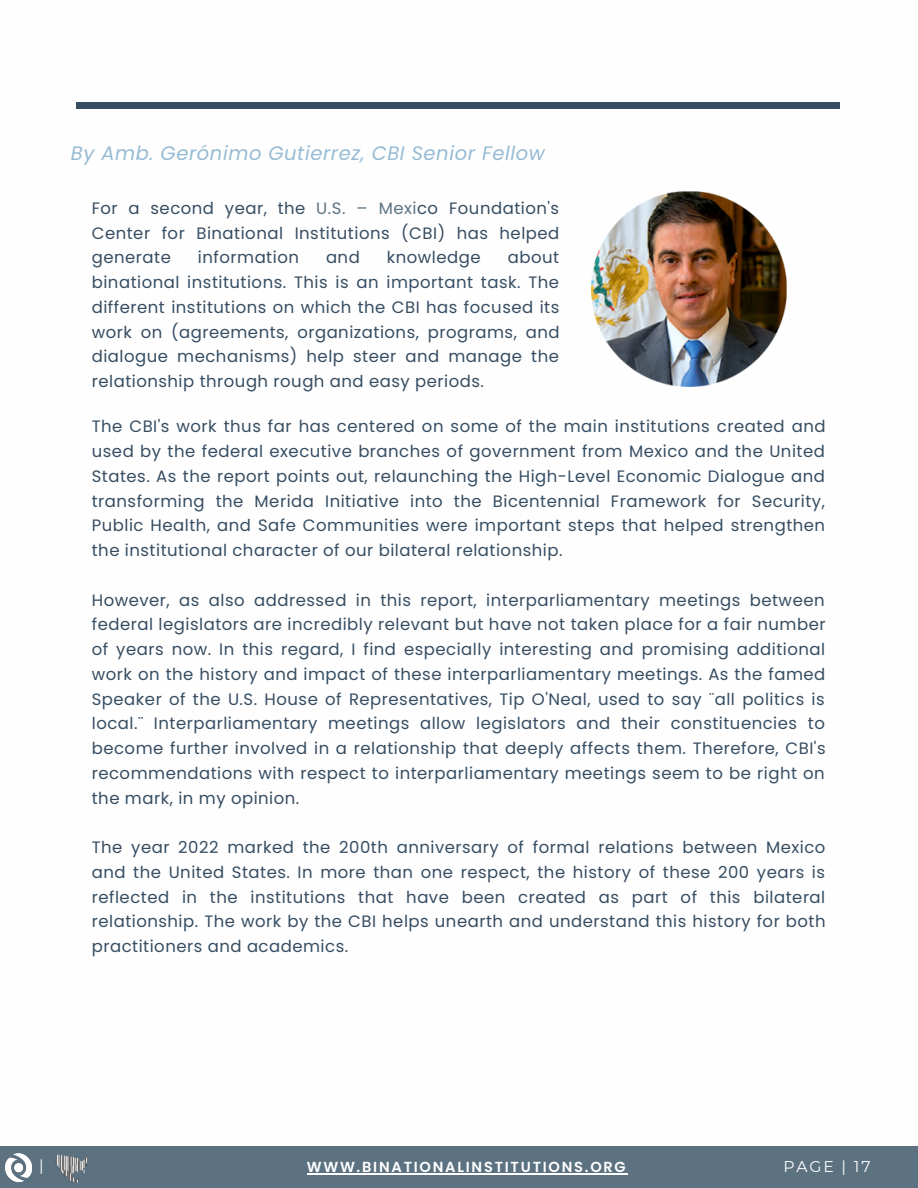
<style>
.page{position:relative;width:918px;height:1188px;background:#fff}
.page>*{position:absolute;margin:0;border:0;box-sizing:border-box;transform-origin:0 0}
.t1{font:italic 19.5px "Poppins";letter-spacing:.03em;color:#96bbd4}
.t2{font:16.5px/24.8px "Poppins";letter-spacing:.03em;color:#364d62;text-align:justify}
.t3{font:15.6px "Montserrat";letter-spacing:.12em;color:#fff}
.t4{font:600 14.55px "Poppins";letter-spacing:.12em;color:#fff}
.s1{color:#5c7281}
</style>
<div class="page">
<div style="left:0;top:1147px;width:918px;height:41px;background:#5c7281"></div>
<img style="left:587px;top:187px;width:203px;height:203px;border-radius:50%">
<img style="left:5px;top:1153px;width:28px;height:30px">
<img style="left:53px;top:1146px;width:36px;height:37px">
<hr style="left:307px;top:1173px;width:321px;height:1px;background:#fff">
<div style="left:76px;top:102px;width:764px;height:6px;background:#364d62"></div>
<p class="t1" style="left:71px;top:139px;width:476px">By Amb. Gerónimo Gutierrez, CBI Senior Fellow</p>
<p class="t2" style="left:92px;top:196px;width:469px">For a second year, the <span class="s1">U.S. – Mexi</span>co Foundation's Center for Binational Institutions (CBI) has helped generate</p>
<p class="t2" style="left:198px;top:245px;width:102px">information</p>
<p class="t2" style="left:326px;top:245px;width:35px">and</p>
<p class="t2" style="left:387px;top:245px;width:95px">knowledge</p>
<p class="t2" style="left:92px;top:245px;width:469px;text-indent:416px">about binational institutions. This is an important task. The different institutions on which the CBI has focused its work on (agreements, organizations, programs, and dialogue mechanisms) help steer and manage the relationship through rough and easy periods.</p>
<p class="t2" style="left:92px;top:414px;width:735px">The CBI's work thus far has centered on some of the main institutions created and used by the federal executive branches of government from Mexico and the United States. As the report points out, relaunching the High-Level Economic Dialogue and transforming the Merida Initiative into the Bicentennial Framework for Security, Public Health, and Safe Communities were important steps that helped strengthen the institutional character of our bilateral relationship.</p>
<p class="t2" style="left:92px;top:587px;width:735px">However, as also addressed in this report, interparliamentary meetings between federal legislators are incredibly relevant but have not taken place for a fair number of years now. In this regard, I find especially interesting and promising additional work on the history and impact of these interparliamentary meetings. As the famed Speaker of the U.S. House of Representatives, Tip O'Neal, used to say ¨all politics is local.¨ Interparliamentary meetings allow legislators and their constituencies to become further involved in a relationship that deeply affects them. Therefore, CBI's recommendations with respect to interparliamentary meetings seem to be right on the mark, in my opinion.</p>
<p class="t2" style="left:92px;top:835px;width:735px">The year 2022 marked the 200th anniversary of formal relations between Mexico and the United States. In more than one respect, the history of these 200 years is reflected in the institutions that have been created as part of this bilateral relationship. The work by the CBI helps unearth and understand this history for both practitioners and academics.</p>
<p class="t3" style="left:39px;top:1156px;width:6px">|</p>
<p class="t4" style="left:307px;top:1157px;width:321px">WWW.BINATIONALINSTITUTIONS.ORG</p>
<p class="t3" style="left:783px;top:1157px;width:89px">PAGE | 17</p>
</div>
